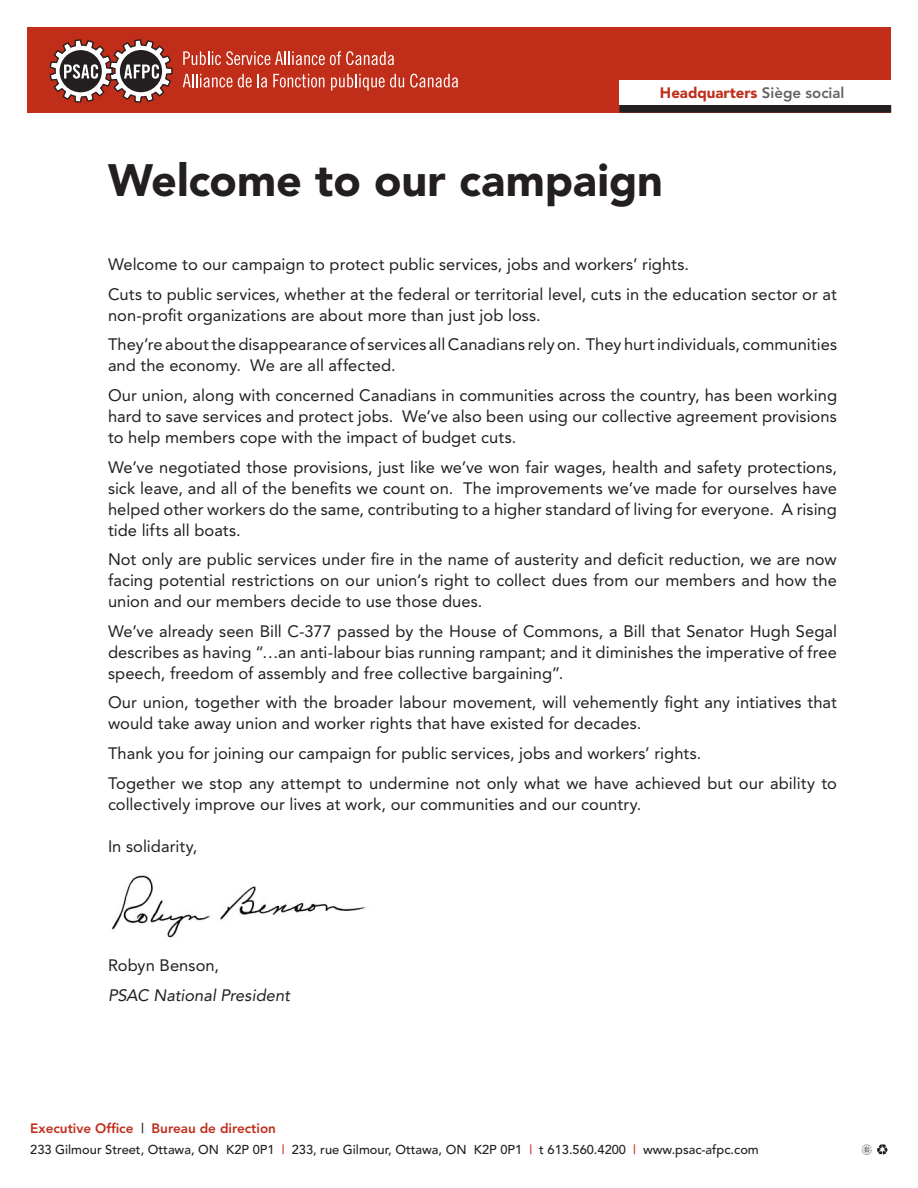
<style>
.page{position:relative;width:918px;height:1188px;background:#fff}
.page>*{position:absolute;margin:0;border:0;box-sizing:border-box;transform-origin:0 0}
.Heading{font:900 45px "Avenir LT Std";color:#231f20}
.Body_text{font:16.5px/21px "Avenir LT Std";letter-spacing:.005em;color:#231f20}
.Body_text-2{font:italic 16.5px "Avenir LT Std";color:#231f20}
.t1{font:900 15px "Avenir";color:#c02d19}
.t2{font:800 13.5px "Avenir";color:#c02d19}
.t3{font:500 12.9px "Avenir";color:#231f20}
.s1{font-weight:800;color:#636366}
.s2{font-weight:500;color:#231f20}
.s3{color:#c02d19}
</style>
<div class="page">
<div style="left:27px;top:27px;width:864px;height:86px;background:#c02d19"></div>
<div style="left:619px;top:105px;width:272px;height:8px;background:#231f20"></div>
<div style="left:619px;top:80px;width:272px;height:25px;background:#fff"></div>
<svg style="left:183px;top:51px;width:211px;height:14px"></svg>
<svg style="left:183px;top:74px;width:84px;height:14px"></svg>
<svg style="left:273px;top:74px;width:51px;height:14px"></svg>
<svg style="left:331px;top:74px;width:73px;height:17px"></svg>
<svg style="left:410px;top:74px;width:48px;height:14px"></svg>
<svg style="left:50px;top:39px;width:123px;height:64px"></svg>
<svg style="left:861px;top:1144px;width:27px;height:11px"></svg>
<img style="left:111px;top:875px;width:255px;height:63px">
<p class="t1" style="left:660px;top:84px;width:186px">Headquarters <span class="s1">Siège social</span></p>
<p class="Heading" style="left:108px;top:153px;width:557px">Welcome to our campaign</p>
<p class="Body_text" style="left:108px;top:254px;width:583px">Welcome to our campaign to protect public services, jobs and workers’ rights.</p>
<p class="Body_text" style="left:108px;top:284px;width:730px">Cuts to public services, whether at the federal or territorial level, cuts in the education sector or at non-profit organizations are about more than just job loss.</p>
<p class="Body_text" style="left:108px;top:334px;width:731px">They’re about the disappearance of services all Canadians rely on. They hurt individuals, communities and the economy. We are all affected.</p>
<p class="Body_text" style="left:108px;top:385px;width:731px;text-align:justify">Our union, along with concerned Canadians in communities across the country, has been working hard to save services and protect jobs. We’ve also been using our collective agreement provisions to help members cope with the impact of budget cuts.</p>
<p class="Body_text" style="left:108px;top:456px;width:731px;text-align:justify">We’ve negotiated those provisions, just like we’ve won fair wages, health and safety protections, sick leave, and all of the benefits we count on. The improvements we’ve made for ourselves have helped other workers do the same, contributing to a higher standard of living for everyone. A rising tide lifts all boats.</p>
<p class="Body_text" style="left:108px;top:549px;width:730px;text-align:justify">Not only are public services under fire in the name of austerity and deficit reduction, we are now facing potential restrictions on our union’s right to collect dues from our members and how the union and our members decide to use those dues.</p>
<p class="Body_text" style="left:108px;top:621px;width:731px;text-align:justify">We’ve already seen Bill C-377 passed by the House of Commons, a Bill that Senator Hugh Segal describes as having “…an anti-labour bias running rampant; and it diminishes the imperative of free speech, freedom of assembly and free collective bargaining”.</p>
<p class="Body_text" style="left:108px;top:692px;width:731px">Our union, together with the broader labour movement, will vehemently fight any intiatives that would take away union and worker rights that have existed for decades.</p>
<p class="Body_text" style="left:108px;top:743px;width:595px">Thank you for joining our campaign for public services, jobs and workers’ rights.</p>
<p class="Body_text" style="left:108px;top:773px;width:730px">Together we stop any attempt to undermine not only what we have achieved but our ability to collectively improve our lives at work, our communities and our country.</p>
<p class="Body_text" style="left:108px;top:836px;width:91px">In solidarity,</p>
<p class="Body_text" style="left:108px;top:955px;width:113px">Robyn Benson,</p>
<p class="Body_text-2" style="left:108px;top:985px;width:184px">PSAC National President</p>
<p class="t2" style="left:30px;top:1120px;width:247px">Executive Office <span class="s2">|</span> Bureau de direction</p>
<p class="t3" style="left:30px;top:1142px;width:730px">233 Gilmour Street, Ottawa, ON K2P 0P1 <span class="s3">|</span> 233, rue Gilmour, Ottawa, ON K2P 0P1 <span class="s3">|</span> t 613.560.4200 <span class="s3">|</span> www.psac-afpc.com</p>
</div>
